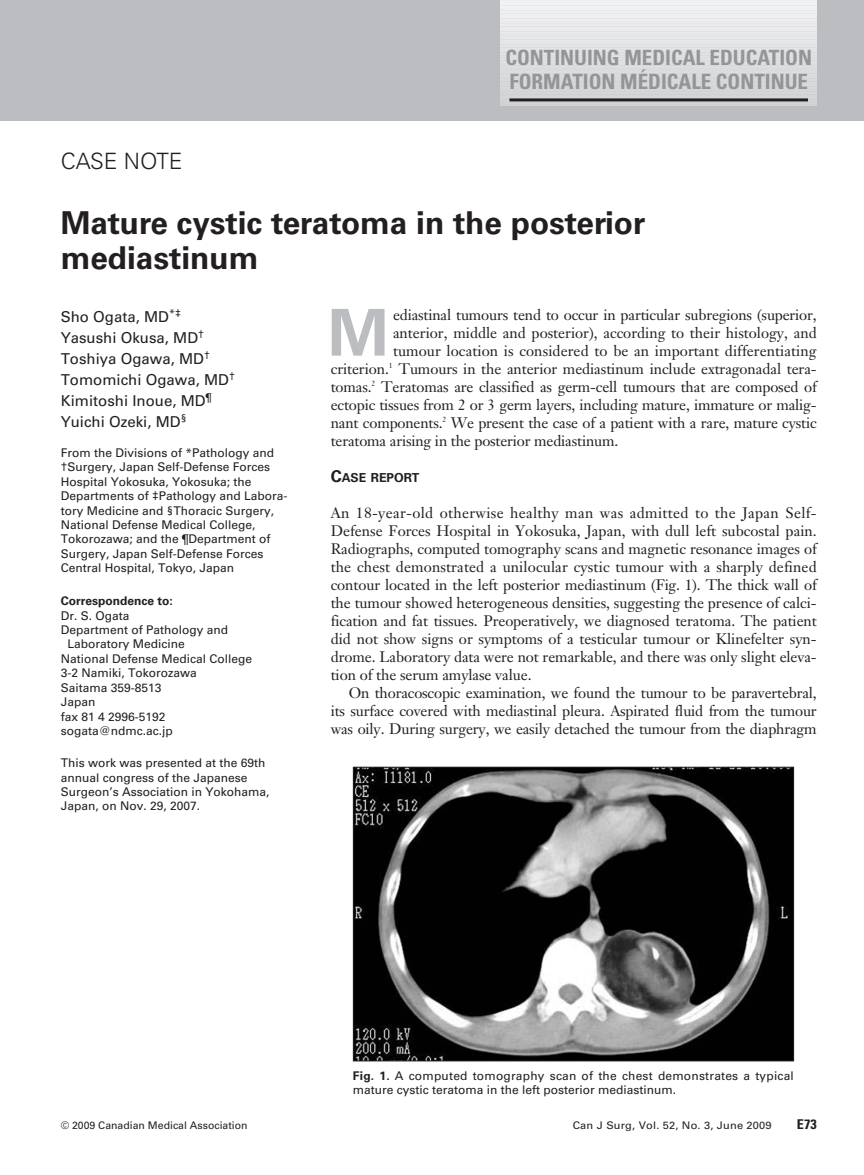
<style>
.page{position:relative;width:864px;height:1175px;background:#fff}
.page>*{position:absolute;margin:0;border:0;box-sizing:border-box;transform-origin:0 0}
.t1{font:700 64.65px "Univers";color:#bcbdc0}
.t2{font:700 31.5px/34.5px "Univers";color:#231f20}
.t3{font:300 22.5px "Univers";color:#231f20}
.t4{font:700 condensed 21px/24px "Univers";color:#939598}
.t5{font:15px/18px "Janson Text";letter-spacing:-.01em;color:#231f20;text-align:justify}
.t6{font:15px/21px "Univers";color:#231f20}
.t7{font:700 condensed 13.5px "Univers";color:#231f20;scale:1.05 1}
.t8{font:700 12.3px "Univers";color:#231f20}
.t9{font:12px/14.4px "Univers";color:#231f20}
.t10{font:700 12px "Univers";color:#231f20}
.t11{font:10.5px "Univers";color:#231f20}
.t12{font:10.5px "Univers";color:#231f20;scale:1.05 1}
.s1{font-size:16.5px}
.s2{font-weight:700}
</style>
<div class="page">
<div style="left:0;top:0;width:864px;height:120px;background:#bcbdc0"></div>
<div style="left:501px;top:101px;width:316px;height:5px;background:#d2d3d5"></div>
<svg style="left:501px;top:100px;width:316px;height:2px"></svg>
<hr style="left:501px;top:96px;width:316px;height:4px;background:#d4d5d7">
<hr style="left:501px;top:94px;width:316px;height:4px;background:#d4d5d7">
<hr style="left:501px;top:91px;width:316px;height:4px;background:#d5d6d8">
<hr style="left:501px;top:88px;width:316px;height:4px;background:#d6d7d9">
<hr style="left:501px;top:86px;width:316px;height:4px;background:#d7d8da">
<hr style="left:501px;top:83px;width:316px;height:4px;background:#d8d9db">
<hr style="left:501px;top:81px;width:316px;height:4px;background:#d8d9db">
<hr style="left:501px;top:78px;width:316px;height:4px;background:#d9dadc">
<hr style="left:501px;top:75px;width:316px;height:4px;background:#dadbdd">
<hr style="left:501px;top:73px;width:316px;height:4px;background:#dbdcde">
<hr style="left:501px;top:70px;width:316px;height:4px;background:#dcdddf">
<div style="left:501px;top:67px;width:316px;height:5px;background:#dcdddf"></div>
<hr style="left:501px;top:65px;width:316px;height:4px;background:#dddee0">
<hr style="left:501px;top:62px;width:316px;height:4px;background:#dedfe1">
<hr style="left:501px;top:60px;width:316px;height:4px;background:#dfe0e2">
<hr style="left:501px;top:57px;width:316px;height:4px;background:#e0e1e3">
<hr style="left:501px;top:54px;width:316px;height:4px;background:#e1e2e4">
<hr style="left:501px;top:52px;width:316px;height:4px;background:#e1e2e4">
<hr style="left:501px;top:49px;width:316px;height:4px;background:#e2e3e5">
<hr style="left:501px;top:47px;width:316px;height:4px;background:#e3e4e6">
<hr style="left:501px;top:44px;width:316px;height:4px;background:#e4e5e7">
<hr style="left:501px;top:41px;width:316px;height:4px;background:#e5e6e8">
<hr style="left:501px;top:39px;width:316px;height:4px;background:#e6e7e9">
<hr style="left:501px;top:36px;width:316px;height:4px;background:#e7e8e9">
<div style="left:501px;top:33px;width:316px;height:5px;background:#e8e9ea"></div>
<hr style="left:501px;top:31px;width:316px;height:4px;background:#e9eaeb">
<hr style="left:501px;top:28px;width:316px;height:4px;background:#eaebec">
<hr style="left:501px;top:26px;width:316px;height:4px;background:#ebebed">
<hr style="left:501px;top:23px;width:316px;height:4px;background:#ececee">
<div style="left:501px;top:20px;width:316px;height:5px;background:#ededee"></div>
<hr style="left:501px;top:18px;width:316px;height:4px;background:#eeeeef">
<hr style="left:501px;top:15px;width:316px;height:4px;background:#efeff0">
<hr style="left:501px;top:13px;width:316px;height:4px;background:#f0f0f1">
<hr style="left:501px;top:10px;width:316px;height:4px;background:#f0f1f2">
<hr style="left:501px;top:7px;width:316px;height:4px;background:#f1f2f3">
<hr style="left:501px;top:5px;width:316px;height:4px;background:#f2f3f4">
<hr style="left:501px;top:2px;width:316px;height:4px;background:#ecedee">
<hr style="left:501px;top:0;width:316px;height:4px;background:#f4f5f5">
<hr style="left:509px;top:98px;width:299px;height:3px;background:#231f20">
<img style="left:355px;top:768px;width:437px;height:291px">
<div style="left:353px;top:766px;width:441px;height:295px;border:1px solid #231f20"></div>
<h3 class="t3" style="left:61px;top:152px;width:123px">CASE NOTE</h3>
<h3 class="t4" style="left:505px;top:48px;width:308px">CONTINUING MEDICAL EDUCATION<br>FORMATION MÉDICALE CONTINUE</h3>
<h2 class="t2" style="left:61px;top:209px;width:586px">Mature cystic teratoma in the posterior mediastinum</h2>
<p class="t6" style="left:61px;top:308px;width:176px">Sho Ogata, MD<sup>*‡<br></sup>Yasushi Okusa, MD<sup>†<br></sup>Toshiya Ogawa, MD<sup>†<br></sup>Tomomichi Ogawa, MD<sup>†<br></sup>Kimitoshi Inoue, MD<sup>¶<br></sup>Yuichi Ozeki, MD<sup>§</sup></p>
<p class="t9" style="left:61px;top:446px;width:228px">From the Divisions of *Pathology and †Surgery, Japan Self-Defense Forces Hospital Yokosuka, Yokosuka; the Departments of ‡Pathology and Labora&shy;tory Medicine and §Thoracic Surgery, National Defense Medical College, Tokorozawa; and the ¶Department of Surgery, Japan Self-Defense Forces Central Hospital, Tokyo, Japan</p>
<p class="t10" style="left:61px;top:596px;width:113px">Correspondence to:</p>
<p class="t9" style="left:61px;top:609px;width:70px">Dr. S. Ogata</p>
<p class="t9" style="left:61px;top:623px;width:169px">Department of Pathology and</p>
<p class="t9" style="left:67px;top:638px;width:119px">Laboratory Medicine</p>
<p class="t9" style="left:61px;top:652px;width:193px">National Defense Medical College</p>
<p class="t9" style="left:61px;top:667px;width:137px">3-2 Namiki, Tokorozawa</p>
<p class="t9" style="left:61px;top:681px;width:102px">Saitama 359-8513</p>
<p class="t9" style="left:61px;top:695px;width:36px">Japan</p>
<p class="t9" style="left:61px;top:710px;width:106px">fax 81 4 2996-5192</p>
<p class="t9" style="left:61px;top:724px;width:114px">sogata@ndmc.ac.jp</p>
<p class="t9" style="left:61px;top:757px;width:210px">This work was presented at the 69th annual congress of the Japanese<br>Surgeon’s Association in Yokohama,<br>Japan, on Nov. 29, 2007.</p>
<h1 class="t1" style="left:328px;top:309px;width:63px">M</h1>
<p class="t5" style="left:393px;top:307px;width:425px">ediastinal tumours tend to occur in particular subregions (superior,</p>
<p class="t5" style="left:393px;top:325px;width:425px">anterior, middle and posterior), according to their histology, and</p>
<p class="t5" style="left:393px;top:343px;width:425px">tumour location is considered to be an important differentiating</p>
<p class="t5" style="left:331px;top:361px;width:488px">criterion.<sup>1</sup> Tumours in the anterior mediastinum include extragonadal tera-</p>
<p class="t5" style="left:331px;top:379px;width:488px">tomas.<sup>2</sup> Teratomas are classified as germ-cell tumours that are composed of</p>
<p class="t5" style="left:331px;top:397px;width:488px">ectopic tissues from 2 or 3 germ layers, including mature, immature or malig-</p>
<p class="t5" style="left:331px;top:415px;width:488px">nant components.<sup>2</sup> We present the case of a patient with a rare, mature cystic</p>
<p class="t5" style="left:331px;top:433px;width:289px">teratoma arising in the posterior mediastinum.</p>
<p class="t8" style="left:331px;top:473px;width:90px"><span class="s1">C</span>ASE REPORT</p>
<p class="t5" style="left:331px;top:505px;width:488px">An 18-year-old otherwise healthy man was admitted to the Japan Self-Defense Forces Hospital in Yokosuka, Japan, with dull left subcostal pain.<br>Radiographs, computed tomography scans and magnetic resonance images of the chest demonstrated a unilocular cystic tumour with a sharply defined contour located in the left posterior mediastinum (Fig. 1). The thick wall of the tumour showed heterogeneous densities, suggesting the presence of calci&shy;fication and fat tissues. Preoperatively, we diagnosed teratoma. The patient did not show signs or symptoms of a testicular tumour or Klinefelter syn&shy;drome. Laboratory data were not remarkable, and there was only slight eleva&shy;tion of the serum amylase value.</p>
<p class="t5" style="left:331px;top:685px;width:488px;text-indent:18px">On thoracoscopic examination, we found the tumour to be paravertebral, its surface covered with mediastinal pleura. Aspirated fluid from the tumour was oily. During surgery, we easily detached the tumour from the diaphragm</p>
<p class="t9" style="left:353px;top:1069px;width:443px"><span class="s2">Fig. 1.</span> A computed tomography scan of the chest demonstrates a typical mature cystic teratoma in the left posterior mediastinum.</p>
<p class="t11" style="left:61px;top:1121px;width:188px">© 2009 Canadian Medical Association</p>
<p class="t12" style="left:573px;top:1121px;width:191px">Can J Surg, Vol. 52, No. 3, June 2009</p>
<p class="t7" style="left:797px;top:1119px;width:21px">E73</p>
</div>
